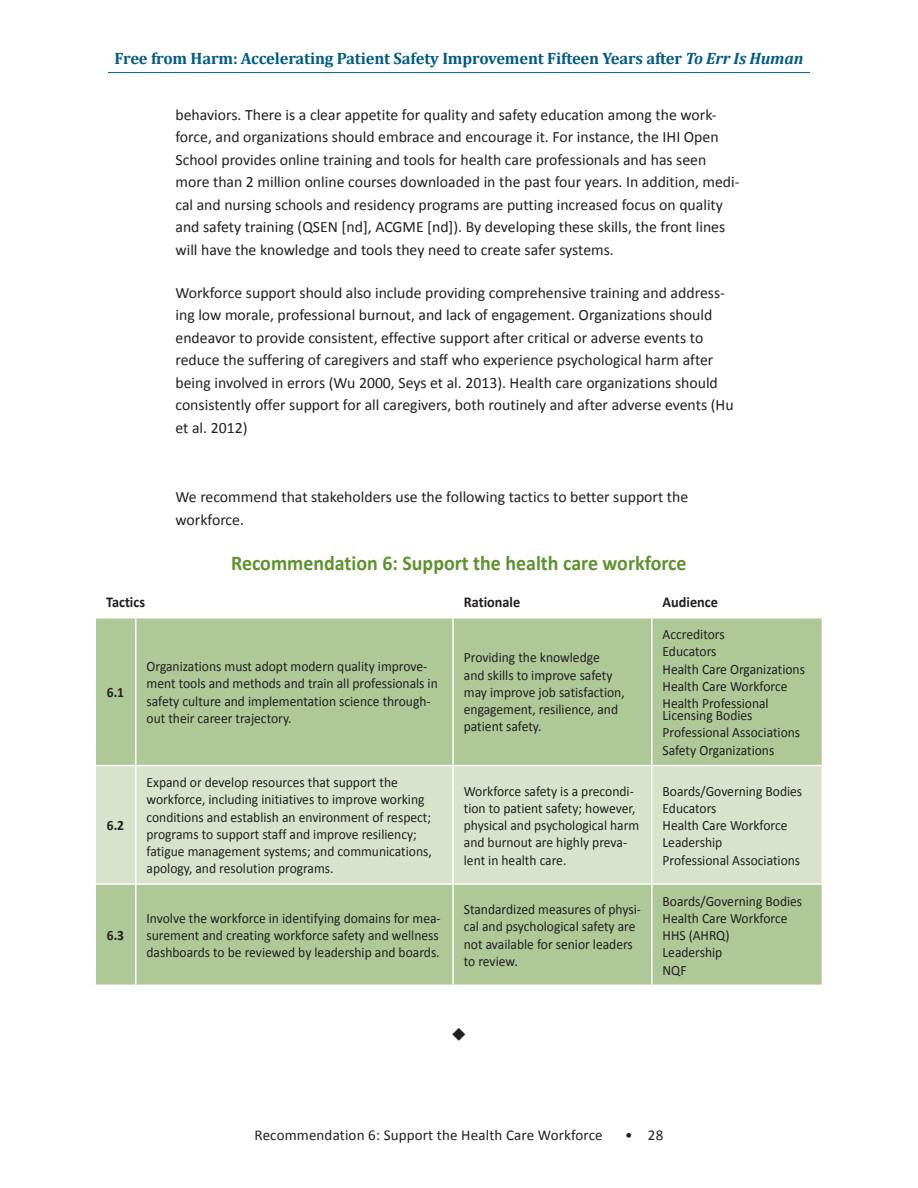
<style>
.page{position:relative;width:918px;height:1188px;background:#fff}
.page>*{position:absolute;margin:0;border:0;box-sizing:border-box;transform-origin:0 0}
.t1{font:700 21px "Calibri";color:#5f9130;scale:.95 1}
.t2{font:700 16.5px "Cambria";letter-spacing:-.01em;color:#005b84}
.t3{font:15.75px/22.5px "Calibri";color:#231f20}
.t4{font:15px "Calibri";letter-spacing:.01em;color:#231f20}
.t5{font:700 15px "Calibri";color:#231f20;scale:.95 1}
.t6{font:14.25px/17.2px "Calibri";color:#231f20;scale:.95 1}
.t7{font:700 14.25px "Calibri";color:#231f20;scale:.95 1}
.s1{font-style:italic}
</style>
<div class="page">
<hr style="left:108px;top:72px;width:702px;height:1px;background:#005b84">
<div style="left:96px;top:618px;width:726px;height:367px;background:#afc897"></div>
<div style="left:96px;top:766px;width:726px;height:117px;background:#d7e3cb"></div>
<hr style="left:135px;top:618px;width:1px;height:147px;background:#fff">
<hr style="left:452px;top:618px;width:2px;height:147px;background:#fff">
<hr style="left:651px;top:618px;width:2px;height:147px;background:#fff">
<hr style="left:94px;top:765px;width:42px;height:1px;background:#fff">
<hr style="left:136px;top:765px;width:317px;height:1px;background:#fff">
<hr style="left:135px;top:766px;width:1px;height:117px;background:#fff">
<hr style="left:453px;top:765px;width:199px;height:1px;background:#fff">
<hr style="left:452px;top:766px;width:2px;height:117px;background:#fff">
<hr style="left:652px;top:765px;width:171px;height:1px;background:#fff">
<hr style="left:651px;top:766px;width:2px;height:117px;background:#fff">
<hr style="left:94px;top:883px;width:42px;height:2px;background:#fff">
<hr style="left:136px;top:883px;width:317px;height:2px;background:#fff">
<hr style="left:135px;top:885px;width:1px;height:100px;background:#fff">
<hr style="left:453px;top:883px;width:199px;height:2px;background:#fff">
<hr style="left:452px;top:885px;width:2px;height:100px;background:#fff">
<hr style="left:652px;top:883px;width:171px;height:2px;background:#fff">
<hr style="left:651px;top:885px;width:2px;height:100px;background:#fff">
<p class="t2" style="left:115px;top:47px;width:690px">Free from Harm: Accelerating Patient Safety Improvement Fifteen Years after <span class="s1">To Err Is Human</span></p>
<p class="t3" style="left:176px;top:103px;width:566px">behaviors. There is a clear appetite for quality and safety education among the work&shy;force, and organizations should embrace and encourage it. For instance, the IHI Open School provides online training and tools for health care professionals and has seen more than 2 million online courses downloaded in the past four years. In addition, medi&shy;cal and nursing schools and residency programs are putting increased focus on quality and safety training (QSEN [nd], ACGME [nd]). By developing these skills, the front lines will have the knowledge and tools they need to create safer systems.</p>
<p class="t3" style="left:176px;top:281px;width:560px">Workforce support should also include providing comprehensive training and address&shy;ing low morale, professional burnout, and lack of engagement. Organizations should endeavor to provide consistent, effective support after critical or adverse events to reduce the suffering of caregivers and staff who experience psychological harm after being involved in errors (Wu 2000, Seys et al. 2013). Health care organizations should consistently offer support for all caregivers, both routinely and after adverse events (Hu et al. 2012)</p>
<p class="t3" style="left:176px;top:486px;width:514px">We recommend that stakeholders use the following tactics to better support the workforce.</p>
<h1 class="t1" style="left:231px;top:549px;width:481px">Recommendation 6: Support the health care workforce</h1>
<p class="t5" style="left:106px;top:592px;width:43px">Tactics</p>
<p class="t5" style="left:464px;top:592px;width:61px">Rationale</p>
<p class="t5" style="left:663px;top:592px;width:60px">Audience</p>
<p class="t7" style="left:107px;top:683px;width:20px">6.1</p>
<p class="t7" style="left:107px;top:816px;width:20px">6.2</p>
<p class="t7" style="left:107px;top:926px;width:20px">6.3</p>
<p class="t6" style="left:147px;top:658px;width:308px">Organizations must adopt modern quality improve&shy;ment tools and methods and train all professionals in safety culture and implementation science through&shy;out their career trajectory.</p>
<p class="t6" style="left:464px;top:649px;width:171px">Providing the knowledge<br>and skills to improve safety may improve job satisfaction, engagement, resilience, and patient safety.</p>
<p class="t6" style="left:663px;top:626px;width:151px">Accreditors<br>Educators<br>Health Care Organizations<br>Health Care Workforce<br>Health Professional</p>
<p class="t6" style="left:663px;top:707px;width:146px">Licensing Bodies<br>Professional Associations<br>Safety Organizations</p>
<p class="t6" style="left:147px;top:774px;width:302px">Expand or develop resources that support the workforce, including initiatives to improve working conditions and establish an environment of respect; programs to support staff and improve resiliency; fatigue management systems; and communications, apology, and resolution programs.</p>
<p class="t6" style="left:464px;top:782px;width:186px">Workforce safety is a precondi&shy;tion to patient safety; however, physical and psychological harm and burnout are highly preva&shy;lent in health care.</p>
<p class="t6" style="left:663px;top:782px;width:149px">Boards/Governing Bodies<br>Educators<br>Health Care Workforce<br>Leadership<br>Professional Associations</p>
<p class="t6" style="left:147px;top:910px;width:311px">Involve the workforce in identifying domains for mea&shy;surement and creating workforce safety and wellness dashboards to be reviewed by leadership and boards.</p>
<p class="t6" style="left:464px;top:901px;width:188px">Standardized measures of physi&shy;cal and psychological safety are not available for senior leaders to review.</p>
<p class="t6" style="left:663px;top:892px;width:149px">Boards/Governing Bodies<br>Health Care Workforce<br>HHS (AHRQ)<br>Leadership<br>NQF</p>
<p class="t4" style="left:255px;top:1125px;width:350px">Recommendation 6: Support the Health Care Workforce</p>
<p class="t4" style="left:625px;top:1125px;width:40px">• 28</p>
</div>
